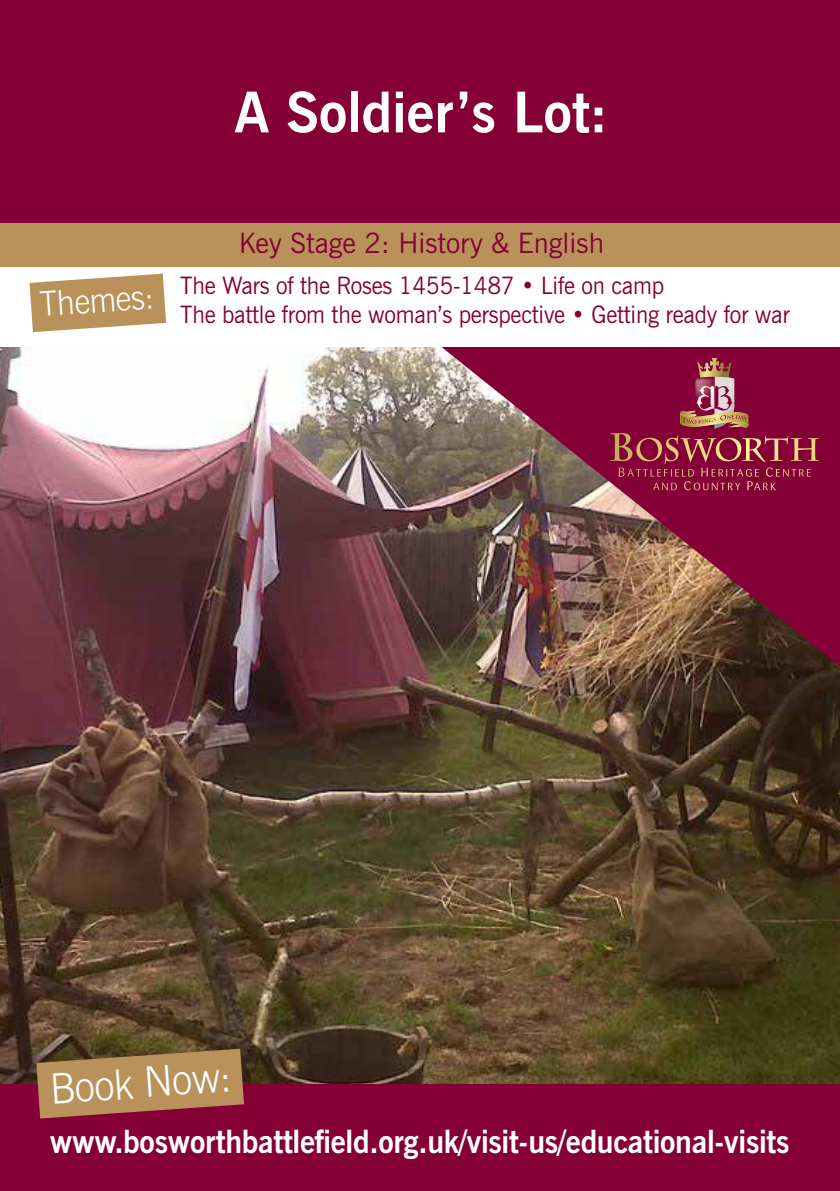
<style>
.page{position:relative;width:840px;height:1191px;background:#fff}
.page>*{position:absolute;margin:0;border:0;box-sizing:border-box;transform-origin:0 0}
.t1{font:700 56px "News Gothic BT";color:#fff}
.t2{font:300 42px "News Gothic BT";color:#fff;scale:.95 1}
.t3{font:300 34px "News Gothic BT";color:#fff;scale:.95 1}
.t4{font:700 32px "News Gothic BT";letter-spacing:-.01em;color:#fff;scale:.95 1}
.t5{font:28px "News Gothic BT";color:#860038}
.t6{font:24px/28.8px "News Gothic BT";letter-spacing:-.01em;color:#860038;scale:.95 1}
</style>
<div class="page">
<div style="left:0;top:0;width:839px;height:231px;background:#860038"></div>
<img style="left:0;top:347px;width:839px;height:737px">
<img style="left:427px;top:347px;width:412px;height:319px">
<div style="left:0;top:223px;width:839px;height:43px;background:#b8925a"></div>
<div style="left:0;top:1084px;width:839px;height:107px;background:#860038"></div>
<svg style="left:36px;top:1048px;width:208px;height:70px;background:#a67950"></svg>
<svg style="left:29px;top:274px;width:137px;height:58px"></svg>
<svg style="left:610px;top:358px;width:208px;height:132px;background:#921d43"></svg>
<h1 class="t1" style="left:234px;top:78px;width:375px">A Soldier’s Lot:</h1>
<h3 class="t3" style="left:39px;top:284px;width:122px;rotate:-4deg">Themes:</h3>
<p class="t5" style="left:238px;top:226px;width:367px">Key Stage 2: History &amp; English</p>
<p class="t6" style="left:180px;top:271px;width:643px">The Wars of the Roses 1455-1487 • Life on camp<br>The battle from the woman’s perspective • Getting ready for war</p>
<h2 class="t2" style="left:48px;top:1063px;width:193px;rotate:-4deg">Book Now:</h2>
<h3 class="t4" style="left:50px;top:1122px;width:779px">www.bosworthbattlefield.org.uk/visit-us/educational-visits</h3>
</div>
